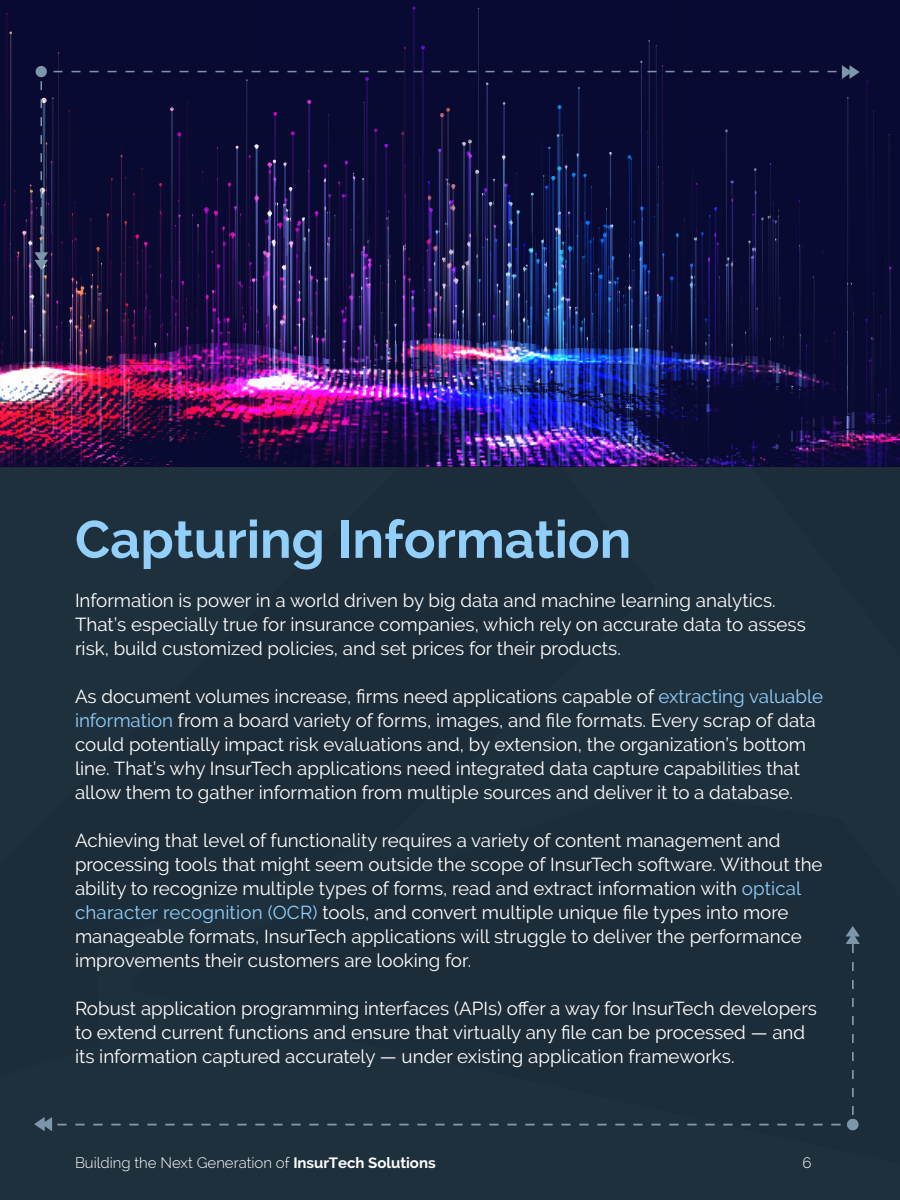
<style>
.page{position:relative;width:900px;height:1200px;background:#fff}
.page>*{position:absolute;margin:0;border:0;box-sizing:border-box;transform-origin:0 0}
.t1{font:700 52.5px "Raleway";color:#92cffa}
.t2{font:18.75px/24px "Raleway";color:#fff}
.t3{font:300 15px "Raleway";color:#fff}
.s1{color:#91cffa}
.s2{font-weight:700}
</style>
<div class="page">
<div style="left:654px;top:466px;width:246px;height:325px;background:#1f303d"></div>
<div style="left:131px;top:791px;width:769px;height:409px;background:#1c2c38"></div>
<div style="left:0;top:466px;width:654px;height:703px;background:#1c2c38"></div>
<img style="left:115px;top:454px;width:695px;height:12px">
<img style="left:115px;top:424px;width:785px;height:30px">
<img style="left:115px;top:414px;width:785px;height:10px">
<div style="left:0;top:0;width:900px;height:366px;background:#090a31"></div>
<svg style="left:260px;top:121px;width:1px;height:345px"></svg>
<svg style="left:440px;top:96px;width:10px;height:46px"></svg>
<svg style="left:328px;top:114px;width:1px;height:166px"></svg>
<svg style="left:69px;top:110px;width:1px;height:253px"></svg>
<svg style="left:725px;top:129px;width:3px;height:13px"></svg>
<svg style="left:246px;top:79px;width:2px;height:201px"></svg>
<svg style="left:170px;top:107px;width:11px;height:173px"></svg>
<svg style="left:307px;top:100px;width:4px;height:180px"></svg>
<svg style="left:273px;top:112px;width:4px;height:168px"></svg>
<svg style="left:291px;top:131px;width:4px;height:149px"></svg>
<svg style="left:889px;top:134px;width:1px;height:299px"></svg>
<svg style="left:578px;top:87px;width:2px;height:55px"></svg>
<svg style="left:557px;top:105px;width:6px;height:37px"></svg>
<svg style="left:847px;top:97px;width:2px;height:333px"></svg>
<svg style="left:486px;top:82px;width:2px;height:60px"></svg>
<svg style="left:6px;top:13px;width:6px;height:352px;background:#121035"></svg>
<svg style="left:866px;top:81px;width:8px;height:351px;background:#0d0b36"></svg>
<svg style="left:503px;top:102px;width:2px;height:40px"></svg>
<svg style="left:134px;top:132px;width:1px;height:334px"></svg>
<svg style="left:187px;top:103px;width:1px;height:363px"></svg>
<img style="left:837px;top:371px;width:54px;height:31px">
<img style="left:0;top:407px;width:115px;height:59px">
<img style="left:0;top:365px;width:73px;height:42px">
<img style="left:63px;top:142px;width:709px;height:111px">
<img style="left:387px;top:253px;width:505px;height:118px">
<img style="left:406px;top:142px;width:145px;height:111px">
<img style="left:214px;top:144px;width:174px;height:109px">
<img style="left:73px;top:280px;width:764px;height:136px">
<img style="left:630px;top:40px;width:45px;height:408px">
<svg style="left:468px;top:8px;width:11px;height:335px;background:#181846"></svg>
<svg style="left:412px;top:7px;width:13px;height:373px;background:#160f41"></svg>
<svg style="left:396px;top:47px;width:10px;height:324px;background:#1a1143"></svg>
<svg style="left:360px;top:71px;width:27px;height:298px;background:#181245"></svg>
<svg style="left:828px;top:65px;width:32px;height:14px"></svg>
<svg style="left:34px;top:52px;width:29px;height:309px;background:#1a183f"></svg>
<div style="left:36px;top:66px;width:11px;height:11px;background:#7d96ab;border-radius:50%"></div>
<svg style="left:34px;top:1117px;width:32px;height:14px"></svg>
<svg style="left:846px;top:926px;width:14px;height:27px"></svg>
<div style="left:847px;top:1119px;width:11px;height:11px;background:#7d96ab;border-radius:50%"></div>
<p class="t1" style="left:75px;top:509px;width:558px">Capturing Information</p>
<p class="t2" style="left:75px;top:588px;width:732px">Information is power in a world driven by big data and machine learning analytics.<br>That’s especially true for insurance companies, which rely on accurate data to assess risk, build customized policies, and set prices for their products.</p>
<p class="t2" style="left:75px;top:684px;width:750px">As document volumes increase, firms need applications capable of <span class="s1">extracting valuable information</span> from a board variety of forms, images, and file formats. Every scrap of data could potentially impact risk evaluations and, by extension, the organization’s bottom line. That’s why InsurTech applications need integrated data capture capabilities that allow them to gather information from multiple sources and deliver it to a database.</p>
<p class="t2" style="left:75px;top:828px;width:749px">Achieving that level of functionality requires a variety of content management and processing tools that might seem outside the scope of InsurTech software. Without the ability to recognize multiple types of forms, read and extract information with <span class="s1">optical character recognition (OCR)</span> tools, and convert multiple unique file types into more manageable formats, InsurTech applications will struggle to deliver the performance improvements their customers are looking for.</p>
<p class="t2" style="left:75px;top:996px;width:744px">Robust application programming interfaces (APIs) offer a way for InsurTech developers to extend current functions and ensure that virtually any file can be processed — and its information captured accurately — under existing application frameworks.</p>
<p class="t3" style="left:75px;top:1154px;width:362px">Building the Next Generation of <span class="s2">InsurTech Solutions</span></p>
<p class="t3" style="left:802px;top:1154px;width:11px">6</p>
</div>
